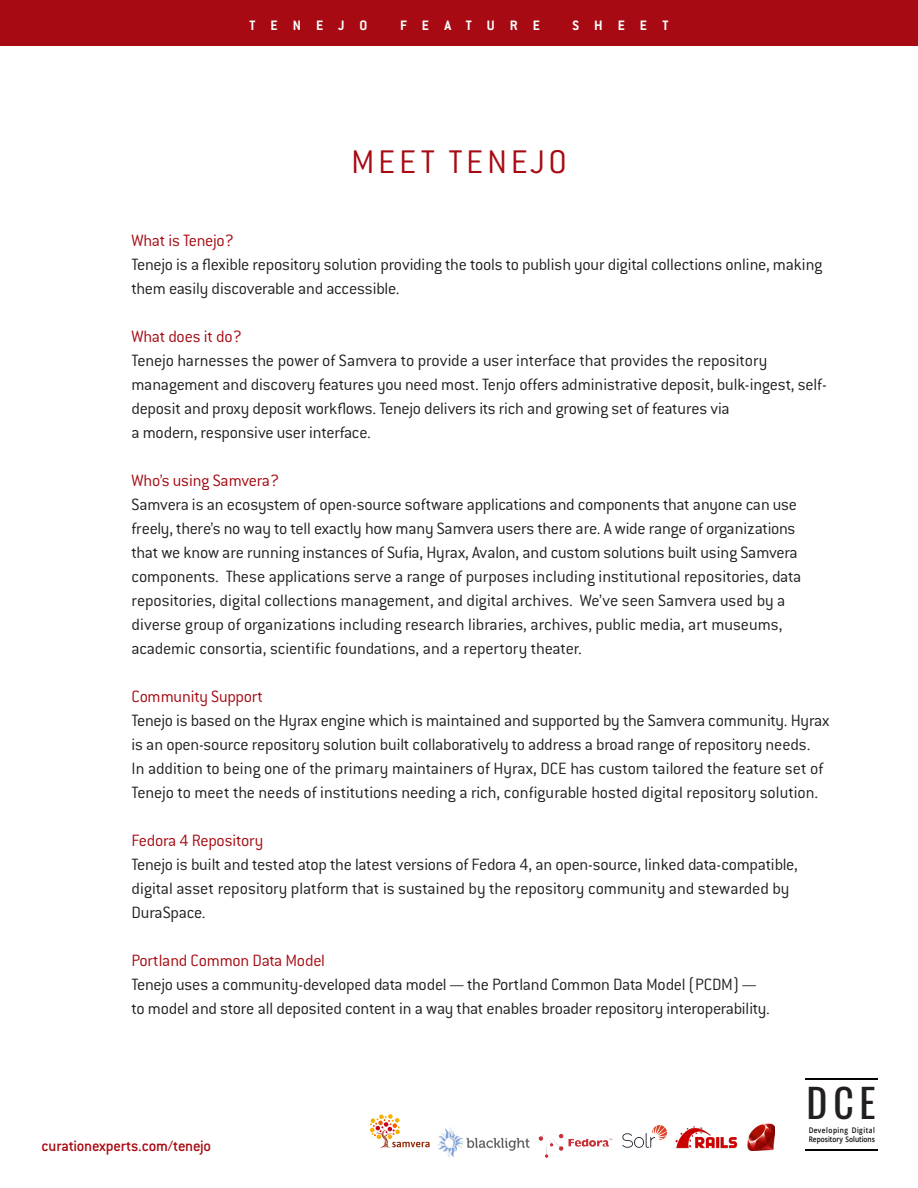
<style>
.page{position:relative;width:918px;height:1188px;background:#fff}
.page>*{position:absolute;margin:0;border:0;box-sizing:border-box;transform-origin:0 0}
.t1{font:39.75px "Oswald";color:#231f20}
.t2{font:300 36px "Conduit ITC";letter-spacing:.1em;color:#a70a12}
.t3{font:300 18px/24px "Conduit ITC";letter-spacing:-.01em;color:#231f20}
.t4{font:300 18px "Conduit ITC";letter-spacing:-.015em;color:#a70a12}
.t5{font:500 16.5px "Conduit ITC";letter-spacing:-.015em;color:#a70a12}
.t6{font:700 15px "Conduit ITC";letter-spacing:1em;color:#fff}
.t7{font:600 7.8px/9.4px "Open Sans";letter-spacing:.015em;color:#040503;scale:.85 1}
</style>
<div class="page">
<div style="left:0;top:0;width:918px;height:46px;background:#a70a12"></div>
<hr style="left:806px;top:1079px;width:72px;height:1px;background:#040503">
<hr style="left:806px;top:1150px;width:72px;height:1px;background:#040503">
<img style="left:675px;top:1126px;width:62px;height:23px">
<img style="left:437px;top:1127px;width:93px;height:31px">
<svg style="left:370px;top:1114px;width:60px;height:34px"></svg>
<img style="left:539px;top:1133px;width:74px;height:25px">
<svg style="left:622px;top:1125px;width:45px;height:23px"></svg>
<img style="left:748px;top:1123px;width:27px;height:27px">
<p class="t6" style="left:250px;top:16px;width:119px">TENEJO</p>
<p class="t6" style="left:400px;top:16px;width:141px">FEATURE</p>
<p class="t6" style="left:573px;top:16px;width:97px">SHEET</p>
<p class="t2" style="left:351px;top:142px;width:217px">MEET TENEJO</p>
<p class="t4" style="left:131px;top:231px;width:104px">What is Tenejo?</p>
<p class="t3" style="left:131px;top:253px;width:692px">Tenejo is a flexible repository solution providing the tools to publish your digital collections online, making them easily discoverable and accessible.</p>
<p class="t4" style="left:131px;top:327px;width:112px">What does it do?</p>
<p class="t3" style="left:131px;top:349px;width:697px">Tenejo harnesses the power of Samvera to provide a user interface that provides the repository management and discovery features you need most. Tenjo offers administrative deposit, bulk-ingest, self&shy;deposit and proxy deposit workflows. Tenejo delivers its rich and growing set of features via<br>a modern, responsive user interface.</p>
<p class="t4" style="left:131px;top:471px;width:149px">Who’s using Samvera?</p>
<p class="t3" style="left:131px;top:493px;width:671px">Samvera is an ecosystem of open-source software applications and components that anyone can use freely, there’s no way to tell exactly how many Samvera users there are. A wide range of organizations that we know are running instances of Sufia, Hyrax, Avalon, and custom solutions built using Samvera components. These applications serve a range of purposes including institutional repositories, data repositories, digital collections management, and digital archives. We’ve seen Samvera used by a diverse group of organizations including research libraries, archives, public media, art museums, academic consortia, scientific foundations, and a repertory theater.</p>
<p class="t4" style="left:131px;top:687px;width:133px">Community Support</p>
<p class="t3" style="left:131px;top:709px;width:700px">Tenejo is based on the Hyrax engine which is maintained and supported by the Samvera community. Hyrax is an open-source repository solution built collaboratively to address a broad range of repository needs.<br>In addition to being one of the primary maintainers of Hyrax, DCE has custom tailored the feature set of Tenejo to meet the needs of institutions needing a rich, configurable hosted digital repository solution.</p>
<p class="t4" style="left:131px;top:831px;width:133px">Fedora 4 Repository</p>
<p class="t3" style="left:131px;top:853px;width:668px">Tenejo is built and tested atop the latest versions of Fedora 4, an open-source, linked data-compatible, digital asset repository platform that is sustained by the repository community and stewarded by<br>DuraSpace.</p>
<p class="t4" style="left:131px;top:951px;width:195px">Portland Common Data Model</p>
<p class="t3" style="left:131px;top:973px;width:640px">Tenejo uses a community-developed data model — the Portland Common Data Model (PCDM) — to model and store all deposited content in a way that enables broader repository interoperability.</p>
<p class="t5" style="left:42px;top:1137px;width:171px">curationexperts.com/tenejo</p>
<p class="t1" style="left:806px;top:1068px;width:71px">DCE</p>
<p class="t7" style="left:809px;top:1125px;width:79px">Developing Digital<br>Repository Solutions</p>
</div>
